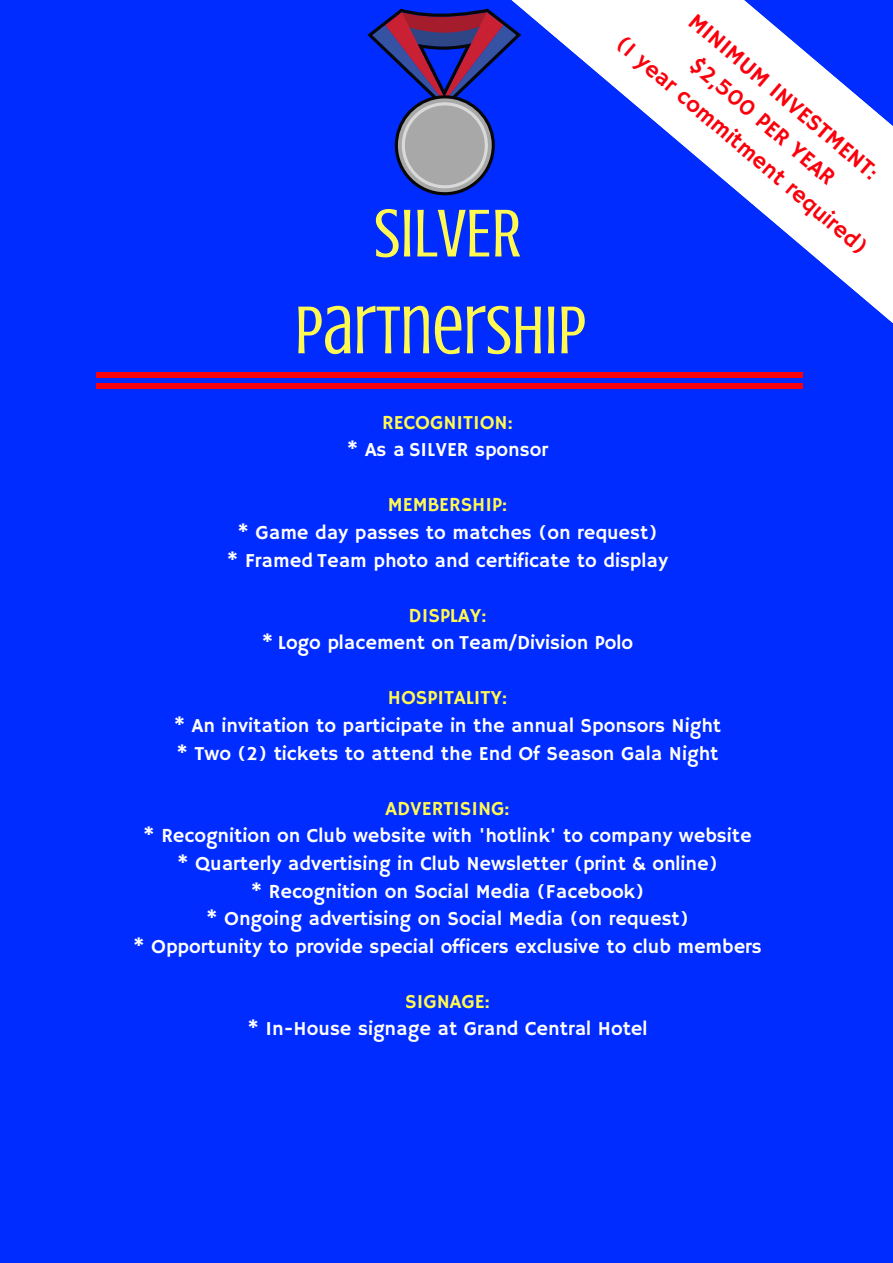
<style>
.page{position:relative;width:893px;height:1263px;background:#fff}
.page>*{position:absolute;margin:0;border:0;box-sizing:border-box;transform-origin:0 0}
.t1{font:69.53px/96.8px "Crushed";color:#fff952;text-align:center}
.t2{font:23.17px/32px "Hammersmith One";color:#fa000c;text-align:center}
.t3{font:19.88px/27.6px "Hammersmith One";color:#fff;text-align:center}
.t4{font:19.88px "Hammersmith One";color:#fff952}
</style>
<div class="page">
<div style="left:0;top:1px;width:892px;height:1262px;background:#002cff"></div>
<svg style="left:512px;top:1px;width:380px;height:322px"></svg>
<div style="left:97px;top:372px;width:706px;height:6px;background:#fa000c"></div>
<div style="left:97px;top:383px;width:706px;height:6px;background:#fa000c"></div>
<svg style="left:367px;top:9px;width:154px;height:186px"></svg>
<h1 class="t1" style="left:295px;top:185px;width:293px">SILVER<br>PARTNERSHIP</h1>
<p class="t2" style="left:669px;top:-19px;width:324px;rotate:40deg">MINIMUM INVESTMENT: $2,500 PER YEAR<br>(1 year commitment required)</p>
<p class="t4" style="left:382px;top:411px;width:132px">RECOGNITION:</p>
<p class="t3" style="left:347px;top:437px;width:203px">* As a SILVER sponsor</p>
<p class="t4" style="left:388px;top:493px;width:121px">MEMBERSHIP:</p>
<p class="t3" style="left:227px;top:520px;width:443px">* Game day passes to matches (on request)<br>* Framed Team photo and certificate to display</p>
<p class="t4" style="left:409px;top:604px;width:79px">DISPLAY:</p>
<p class="t3" style="left:262px;top:630px;width:373px">* Logo placement on Team/Division Polo</p>
<p class="t4" style="left:388px;top:686px;width:121px">HOSPITALITY:</p>
<p class="t3" style="left:174px;top:713px;width:549px;text-align:left">* An invitation to participate in the annual Sponsors Night * Two (2) tickets to attend the End Of Season Gala Night</p>
<p class="t4" style="left:385px;top:797px;width:125px">ADVERTISING:</p>
<p class="t3" style="left:133px;top:823px;width:630px">* Recognition on Club website with 'hotlink' to company website<br>* Quarterly advertising in Club Newsletter (print &amp; online)<br>* Recognition on Social Media (Facebook)<br>* Ongoing advertising on Social Media (on request)<br>* Opportunity to provide special officers exclusive to club members</p>
<p class="t4" style="left:405px;top:990px;width:86px">SIGNAGE:</p>
<p class="t3" style="left:247px;top:1016px;width:402px">* In-House signage at Grand Central Hotel</p>
</div>
